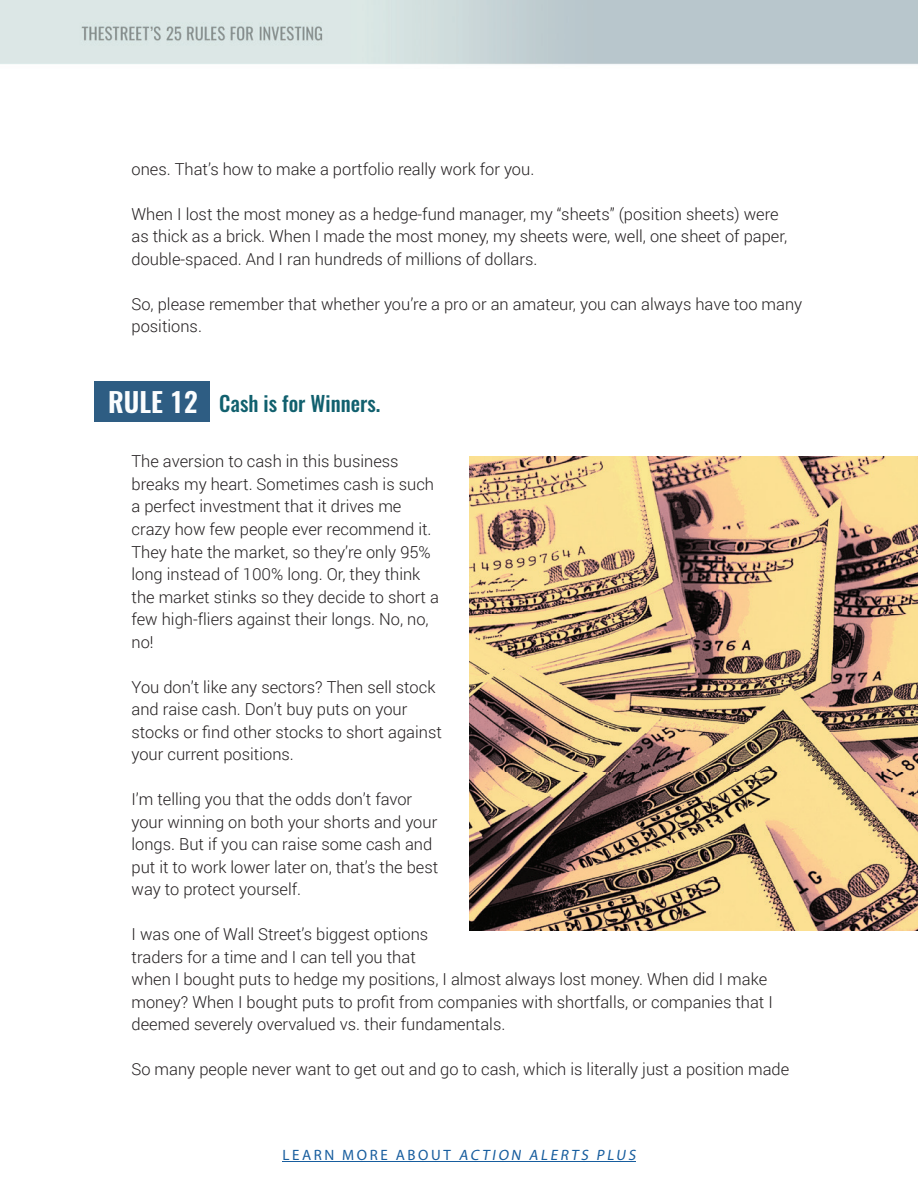
<style>
.page{position:relative;width:918px;height:1188px;background:#fff}
.page>*{position:absolute;margin:0;border:0;box-sizing:border-box;transform-origin:0 0}
.t1{font:500 21px "Oswald";color:#11606e}
.t2{font:300 16.5px/22.5px "Roboto";color:#231f20}
.t3{font:italic 15px "Myriad Pro";color:#175d9e}
.s1{font-weight:600;font-size:27px;color:#fbfdfe}
.s2{font-style:normal}
</style>
<div class="page">
<img style="left:0;top:0;width:918px;height:65px">
<hr style="left:283px;top:1161px;width:353px;height:1px;background:#175d9e">
<div style="left:94px;top:382px;width:116px;height:40px;background:#2e5d83"></div>
<img style="left:470px;top:456px;width:448px;height:475px">
<p class="t2" style="left:132px;top:157px;width:404px">ones. That’s how to make a portfolio really work for you.</p>
<p class="t2" style="left:132px;top:202px;width:657px">When I lost the most money as a hedge-fund manager, my “sheets” (position sheets) were as thick as a brick. When I made the most money, my sheets were, well, one sheet of paper, double-spaced. And I ran hundreds of millions of dollars.</p>
<p class="t2" style="left:132px;top:292px;width:672px">So, please remember that whether you’re a pro or an amateur, you can always have too many positions.</p>
<p class="t1" style="left:108px;top:392px;width:274px"><span class="s1">RULE 12</span> Cash is for Winners.</p>
<p class="t2" style="left:132px;top:450px;width:309px">The aversion to cash in this business breaks my heart. Sometimes cash is such a perfect investment that it drives me crazy how few people ever recommend it.<br>They hate the market, so they’re only 95% long instead of 100% long. Or, they think the market stinks so they decide to short a few high-fliers against their longs. No, no, no!</p>
<p class="t2" style="left:132px;top:675px;width:312px">You don’t like any sectors? Then sell stock and raise cash. Don’t buy puts on your stocks or find other stocks to short against your current positions.</p>
<p class="t2" style="left:132px;top:787px;width:308px">I’m telling you that the odds don’t favor your winning on both your shorts and your longs. But if you can raise some cash and put it to work lower later on, that’s the best way to protect yourself.</p>
<p class="t2" style="left:132px;top:922px;width:643px">I was one of Wall Street’s biggest options<br>traders for a time and I can tell you that<br>when I bought puts to hedge my positions, I almost always lost money. When did I make money? When I bought puts to profit from companies with shortfalls, or companies that I deemed severely overvalued vs. their fundamentals.</p>
<p class="t2" style="left:132px;top:1057px;width:659px">So many people never want to get out and go to cash, which is literally just a position made</p>
<p class="t3" style="left:283px;top:1146px;width:357px"><span class="s2">L E A R N M O R E A B O U T</span> ACTION ALERTS PLUS</p>
</div>
